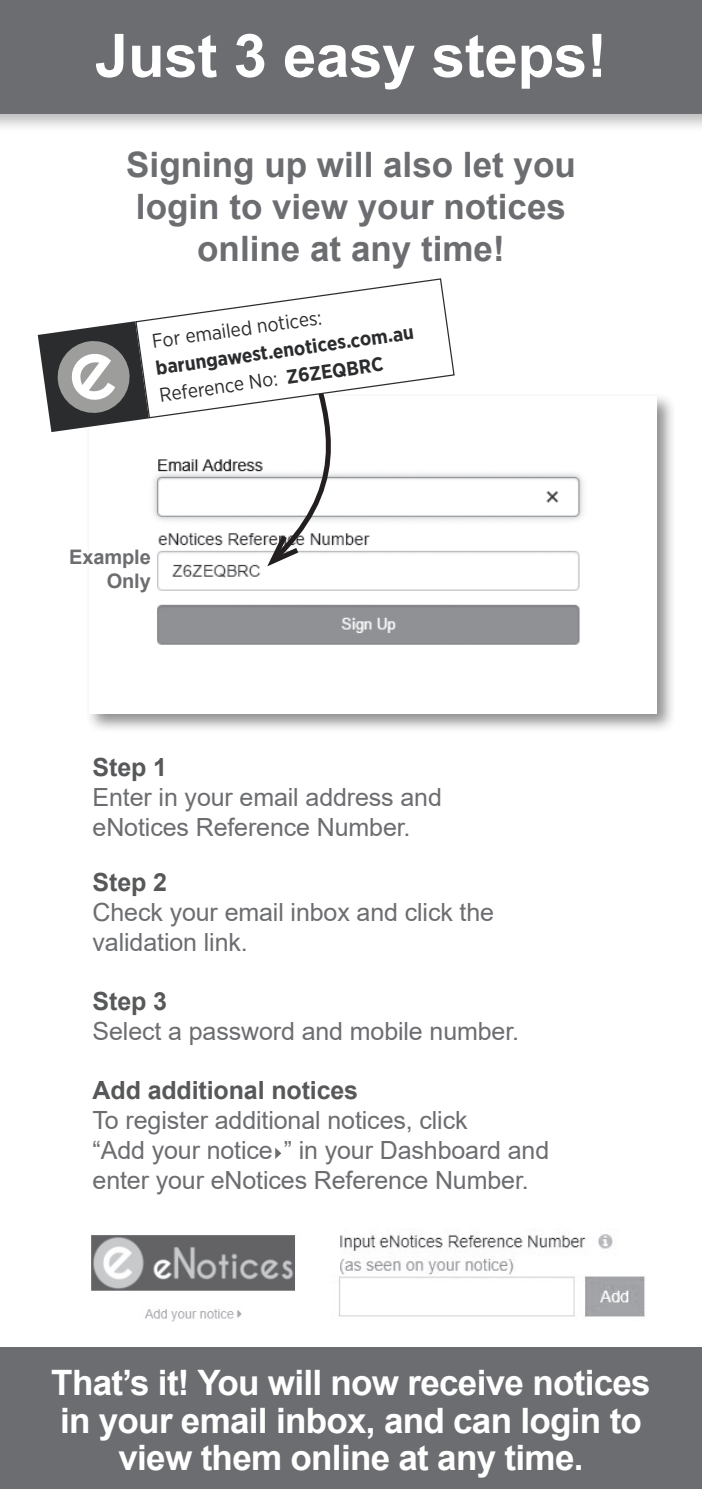
<style>
.page{position:relative;width:702px;height:1489px;background:#fff}
.page>*{position:absolute;margin:0;border:0;box-sizing:border-box;transform-origin:0 0}
.t1{font:700 60px "Arial";letter-spacing:-.005em;color:#fff}
.t2{font:700 35px/37.5px "Arial";letter-spacing:-.02em;color:#fff;text-align:center}
.t3{font:700 35px/42px "Arial";color:#6c6d70;text-align:center}
.t4{font:25px/30px "Arial";letter-spacing:-.005em;color:#6c6d70}
.t5{font:700 25px "Arial";letter-spacing:-.005em;color:#57585a}
.t6{font:700 20px/24px "Arial";letter-spacing:-.005em;color:#6c6d70;text-align:right}
.t7{font:700 19.75px/27.2px "Gotham Narrow";color:#2b2c2e}
.t8{font:19.75px "Gotham Narrow";color:#2b2c2e}
.s1{font-weight:400}
</style>
<div class="page">
<div style="left:0;top:0;width:702px;height:133px;background:#231f20;opacity:.3"></div>
<div style="left:0;top:0;width:702px;height:113px;background:#6c6d70"></div>
<svg style="left:275px;top:1148px;width:6px;height:10px"></svg>
<div style="left:0;top:1346px;width:702px;height:142px;background:#6c6d70"></div>
<div style="left:85px;top:392px;width:591px;height:341px;background:#231f20;opacity:.5"></div>
<img style="left:89px;top:396px;width:567px;height:317px">
<svg style="left:262px;top:419px;width:84px;height:152px"></svg>
<svg style="left:137px;top:278px;width:318px;height:141px"></svg>
<svg style="left:38px;top:321px;width:111px;height:111px"></svg>
<img style="left:339px;top:1231px;width:306px;height:86px">
<img style="left:91px;top:1235px;width:204px;height:86px">
<h1 class="t1" style="left:95px;top:13px;width:513px">Just 3 easy steps!</h1>
<h2 class="t3" style="left:126px;top:144px;width:451px">Signing up will also let you login to view your notices online at any time!</h2>
<p class="t8" style="left:150px;top:329px;width:173px;rotate:-8deg">For emailed notices:</p>
<p class="t7" style="left:154px;top:354px;width:262px;rotate:-8deg">barungawest.enotices.com.au<br><span class="s1">Reference No:</span> Z6ZEQBRC</p>
<p class="t6" style="left:69px;top:545px;width:83px">Example<br>Only</p>
<p class="t5" style="left:93px;top:749px;width:76px">Step 1</p>
<p class="t4" style="left:93px;top:782px;width:351px">Enter in your email address and eNotices Reference Number.</p>
<p class="t5" style="left:93px;top:864px;width:76px">Step 2</p>
<p class="t4" style="left:93px;top:897px;width:403px">Check your email inbox and click the validation link.</p>
<p class="t5" style="left:93px;top:983px;width:76px">Step 3</p>
<p class="t4" style="left:93px;top:1015px;width:428px">Select a password and mobile number.</p>
<p class="t5" style="left:93px;top:1072px;width:267px">Add additional notices</p>
<p class="t4" style="left:93px;top:1105px;width:458px">To register additional notices, click<br>“Add your notice ” in your Dashboard and enter your eNotices Reference Number.</p>
<h2 class="t2" style="left:51px;top:1364px;width:601px">That’s it! You will now receive notices in your email inbox, and can login to view them online at any time.</h2>
</div>
